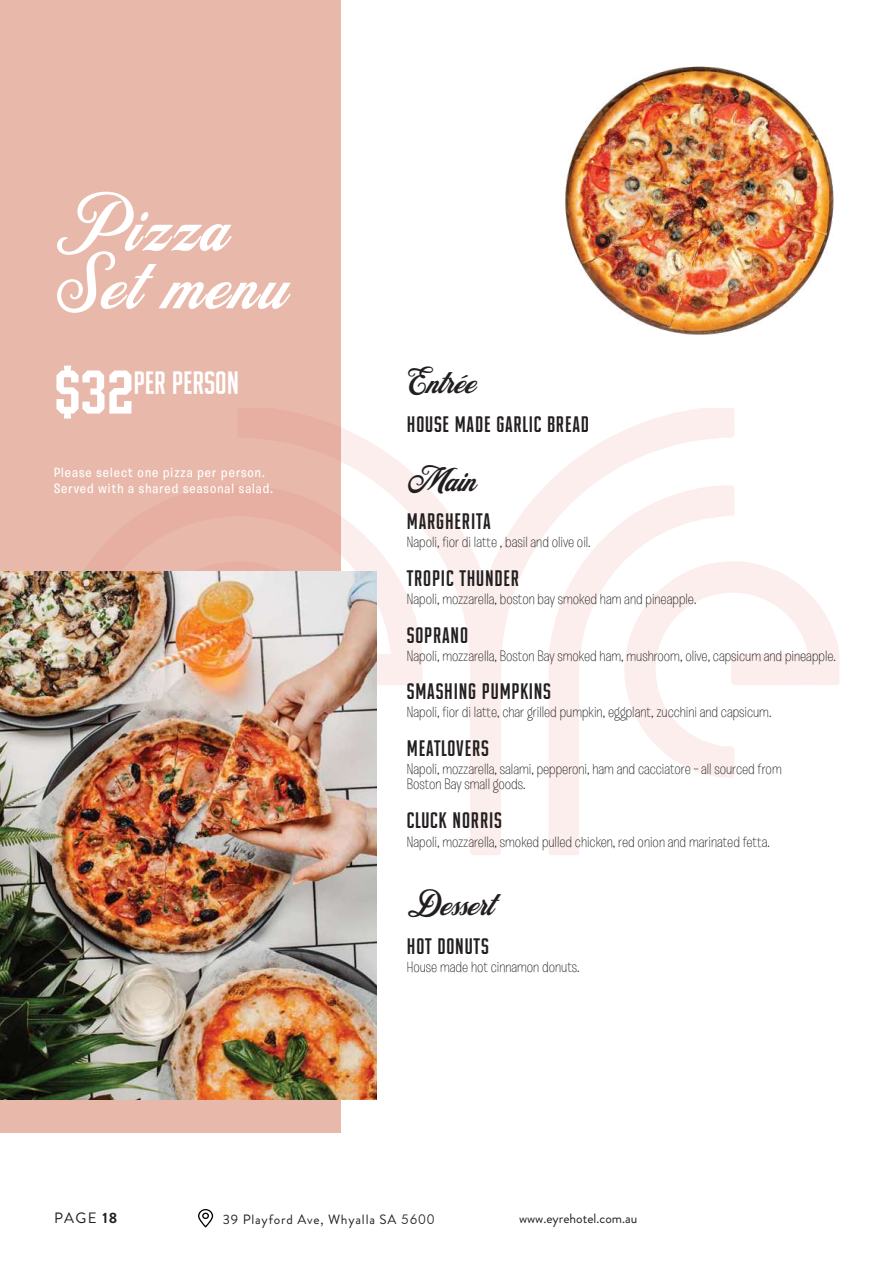
<style>
.page{position:relative;width:893px;height:1263px;background:#fff}
.page>*{position:absolute;margin:0;border:0;box-sizing:border-box;transform-origin:0 0}
.t1{font:61.5px "Moister Block";color:#fff}
.t2{font:51px/58.1px "Milkstore 01 Clean";letter-spacing:.06em;color:#fff}
.t3{font:24px "Milkstore 01 Clean";color:#231f20}
.t4{font:23.55px "Moister Block";color:#fff}
.t5{font:16.5px "Moister Block";letter-spacing:.05em;color:#231f20}
.t6{font:300 15px/15px "Burbank Big";color:#231f20}
.t7{font:15px "Brandon Grotesque";color:#231f20}
.t8{font:500 13.5px/16.5px "Burbank Big";letter-spacing:.08em;color:#fff}
.t9{font:13.5px "Brandon Grotesque";letter-spacing:.045em;color:#231f20}
.t10{font:13.5px "Brandon Grotesque";color:#231f20}
.s1{font-weight:700}
.s2{font-family:"Futura BT";font-weight:300}
</style>
<div class="page">
<svg style="left:198px;top:1209px;width:15px;height:18px"></svg>
<div style="left:0;top:0;width:340px;height:1133px;background:#e8b9ab"></div>
<svg style="left:340px;top:407px;width:394px;height:448px"></svg>
<svg style="left:734px;top:561px;width:106px;height:124px;fill:#fbeeed"></svg>
<svg style="left:548px;top:485px;width:186px;height:370px"></svg>
<img style="left:565px;top:66px;width:269px;height:269px">
<img style="left:0;top:571px;width:376px;height:528px">
<h2 class="t2" style="left:54px;top:204px;width:233px">Pizza<br>Set menu</h2>
<h1 class="t1" style="left:54px;top:352px;width:81px">$32</h1>
<h3 class="t4" style="left:133px;top:367px;width:107px">PER PERSON</h3>
<p class="t8" style="left:54px;top:464px;width:220px">Please select one pizza per person.<br>Served with a shared seasonal salad.</p>
<h3 class="t3" style="left:407px;top:371px;width:70px">Entrée</h3>
<p class="t5" style="left:407px;top:413px;width:184px">HOUSE MADE GARLIC BREAD</p>
<h3 class="t3" style="left:407px;top:468px;width:70px">Main</h3>
<p class="t5" style="left:407px;top:511px;width:85px">MARGHERITA</p>
<p class="t6" style="left:407px;top:535px;width:185px">Napoli, fior di latte , basil and olive oil.</p>
<p class="t5" style="left:407px;top:567px;width:114px">TROPIC THUNDER</p>
<p class="t6" style="left:407px;top:592px;width:291px">Napoli, mozzarella, boston bay smoked ham and pineapple.</p>
<p class="t5" style="left:407px;top:624px;width:63px">SOPRANO</p>
<p class="t6" style="left:407px;top:648px;width:431px">Napoli, mozzarella, Boston Bay smoked ham, mushroom, olive, capsicum and pineapple.</p>
<p class="t5" style="left:407px;top:681px;width:145px">SMASHING PUMPKINS</p>
<p class="t6" style="left:407px;top:705px;width:366px">Napoli, fior di latte, char grilled pumpkin, eggplant, zucchini and capsicum.</p>
<p class="t5" style="left:407px;top:737px;width:83px">MEATLOVERS</p>
<p class="t6" style="left:407px;top:761px;width:376px">Napoli, mozzarella, salami, pepperoni, ham and cacciatore – all sourced from<br>Boston Bay small goods.</p>
<p class="t5" style="left:407px;top:809px;width:97px">CLUCK NORRIS</p>
<p class="t6" style="left:407px;top:834px;width:364px">Napoli, mozzarella, smoked pulled chicken, red onion and marinated fetta.</p>
<h3 class="t3" style="left:407px;top:893px;width:88px">Dessert</h3>
<p class="t5" style="left:407px;top:935px;width:83px">HOT DONUTS</p>
<p class="t6" style="left:407px;top:959px;width:174px">House made hot cinnamon donuts.</p>
<p class="t7" style="left:54px;top:1207px;width:65px">PAGE <span class="s1">18</span></p>
<p class="t9" style="left:223px;top:1210px;width:213px">39 Playford Ave, Whyalla SA <span class="s2">5600</span></p>
<p class="t10" style="left:519px;top:1209px;width:120px">www.eyrehotel.com.au</p>
</div>
